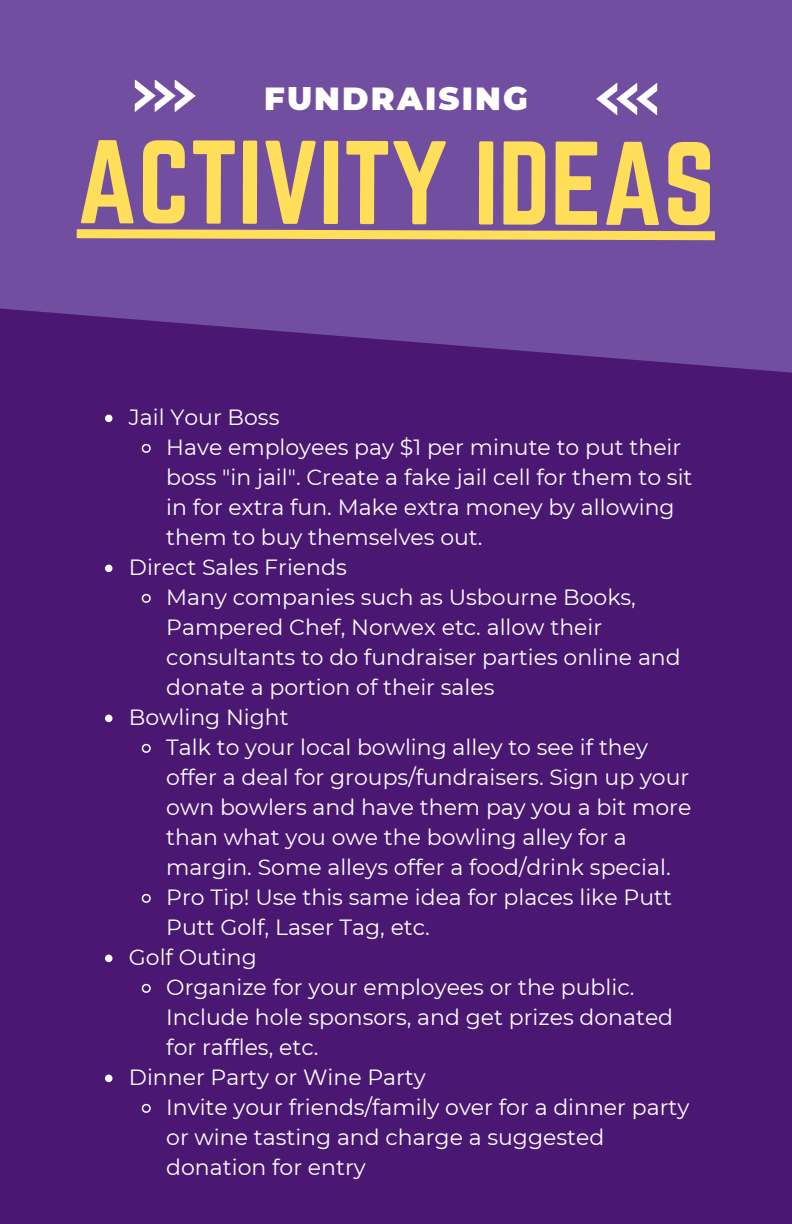
<style>
.page{position:relative;width:792px;height:1224px;background:#4a1772}
.page>*{position:absolute;margin:0;border:0;box-sizing:border-box;transform-origin:0 0}
.t1{font:104px "Norwester";color:#ffde59}
.t2{font:900 32px "Montserrat";letter-spacing:.065em;color:#fff}
.t3{font:22px/30px "Montserrat";color:#fff}
</style>
<div class="page">
<svg style="left:105px;top:415px;width:8px;height:7px"></svg>
<svg style="left:141px;top:443px;width:10px;height:10px"></svg>
<svg style="left:105px;top:565px;width:8px;height:7px"></svg>
<svg style="left:141px;top:593px;width:10px;height:10px"></svg>
<svg style="left:105px;top:715px;width:8px;height:7px"></svg>
<svg style="left:141px;top:743px;width:10px;height:10px"></svg>
<svg style="left:141px;top:893px;width:10px;height:10px"></svg>
<svg style="left:105px;top:955px;width:8px;height:7px"></svg>
<svg style="left:141px;top:983px;width:10px;height:10px"></svg>
<svg style="left:105px;top:1075px;width:8px;height:7px"></svg>
<svg style="left:141px;top:1103px;width:10px;height:10px"></svg>
<svg style="left:0;top:0;width:792px;height:373px;background:#6d499b"></svg>
<svg style="left:135px;top:79px;width:61px;height:33px;background:#a792c4"></svg>
<svg style="left:596px;top:83px;width:61px;height:33px;background:#a792c4"></svg>
<svg style="left:77px;top:229px;width:638px;height:11px;background:#e5c365"></svg>
<p class="t2" style="left:264px;top:79px;width:265px">FUNDRAISING</p>
<p class="t1" style="left:77px;top:133px;width:640px">ACTIVITY IDEAS</p>
<p class="t3" style="left:129px;top:402px;width:152px">Jail Your Boss</p>
<p class="t3" style="left:166px;top:432px;width:528px">Have employees pay $1 per minute to put their boss "in jail". Create a fake jail cell for them to sit in for extra fun. Make extra money by allowing them to buy themselves out.</p>
<p class="t3" style="left:129px;top:552px;width:219px">Direct Sales Friends</p>
<p class="t3" style="left:166px;top:582px;width:516px">Many companies such as Usbourne Books, Pampered Chef, Norwex etc. allow their consultants to do fundraiser parties online and donate a portion of their sales</p>
<p class="t3" style="left:129px;top:702px;width:161px">Bowling Night</p>
<p class="t3" style="left:166px;top:732px;width:527px">Talk to your local bowling alley to see if they offer a deal for groups/fundraisers. Sign up your own bowlers and have them pay you a bit more than what you owe the bowling alley for a margin. Some alleys offer a food/drink special.</p>
<p class="t3" style="left:166px;top:882px;width:507px">Pro Tip! Use this same idea for places like Putt<br>Putt Golf, Laser Tag, etc.</p>
<p class="t3" style="left:129px;top:942px;width:129px">Golf Outing</p>
<p class="t3" style="left:166px;top:972px;width:508px">Organize for your employees or the public.<br>Include hole sponsors, and get prizes donated for raffles, etc.</p>
<p class="t3" style="left:129px;top:1062px;width:298px">Dinner Party or Wine Party</p>
<p class="t3" style="left:166px;top:1092px;width:525px">Invite your friends/family over for a dinner party or wine tasting and charge a suggested donation for entry</p>
</div>
